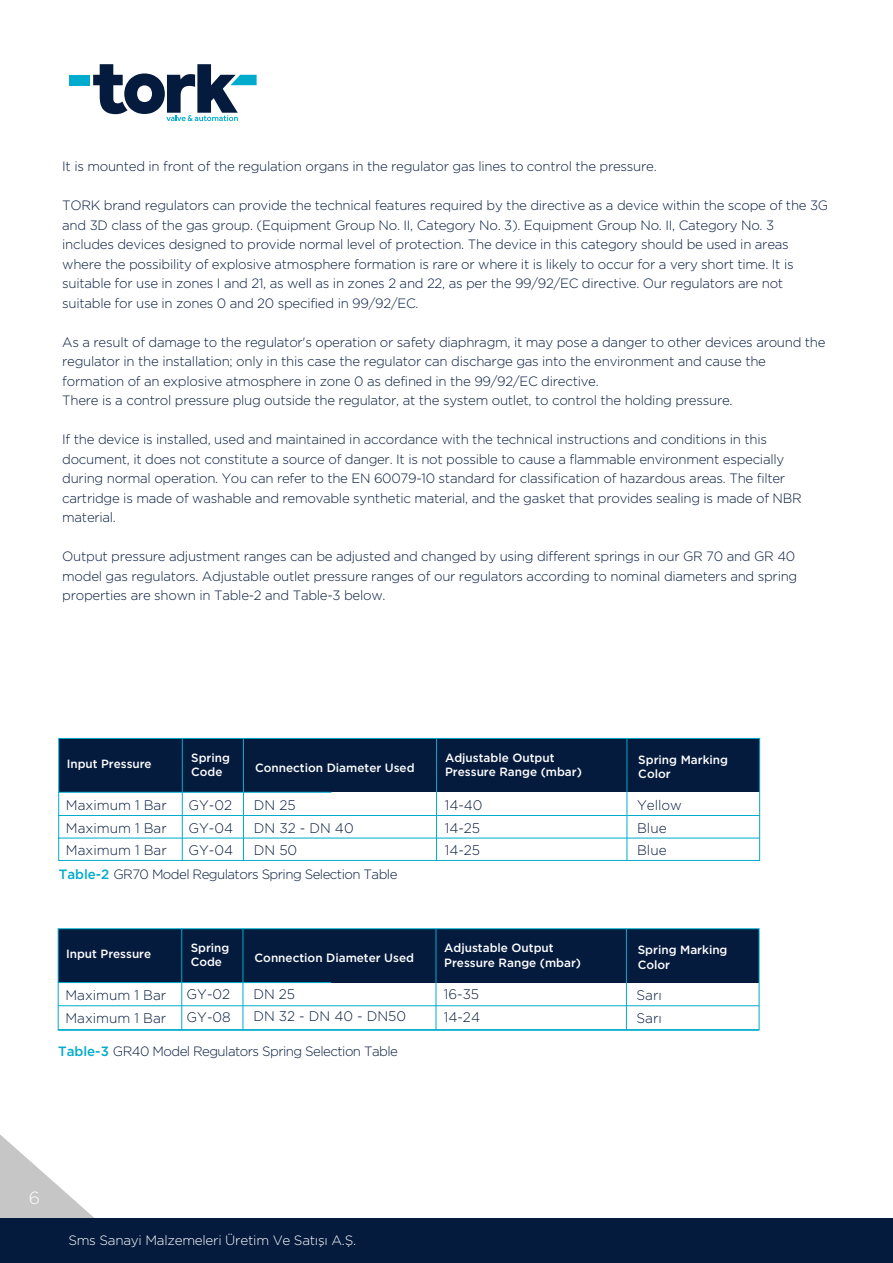
<style>
.page{position:relative;width:893px;height:1263px;background:#fff}
.page>*{position:absolute;margin:0;border:0;box-sizing:border-box;transform-origin:0 0}
.t1{font:300 17.7px "Gotham HTF";color:#fdfefd}
.t2{font:300 13.8px/22.6px "Gotham HTF";color:#051b3e}
.t3{font:300 13.5px/19.5px "Gotham HTF";letter-spacing:-.02em;color:#051b3e}
.t4{font:300 13.5px "Gotham HTF";letter-spacing:-.04em;color:#051b3e}
.t5{font:300 13.5px "Gotham";letter-spacing:-.02em;color:#fff}
.t6{font:500 12px/14.4px "Gotham HTF";color:#fff}
.t7{font:500 11.85px/14.2px "Gotham HTF";color:#fff}
.s1{font-weight:500;color:#00abcd}
</style>
<div class="page">
<div style="left:59px;top:738px;width:701px;height:54px;background:#051b3e"></div>
<div style="left:59px;top:738px;width:701px;height:123px;border:1px solid #00abcd"></div>
<hr style="left:59px;top:792px;width:272px;height:1px;background:#00abcd">
<hr style="left:59px;top:815px;width:701px;height:1px;background:#00abcd">
<hr style="left:182px;top:738px;width:1px;height:122px;background:#00abcd">
<hr style="left:243px;top:738px;width:1px;height:122px;background:#00abcd">
<hr style="left:627px;top:738px;width:1px;height:122px;background:#00abcd">
<hr style="left:436px;top:738px;width:1px;height:122px;background:#00abcd">
<hr style="left:58px;top:838px;width:702px;height:1px;background:#00abcd">
<div style="left:58px;top:929px;width:701px;height:53px;background:#051b3e"></div>
<div style="left:58px;top:928px;width:701px;height:102px;border:1px solid #00abcd"></div>
<hr style="left:58px;top:982px;width:273px;height:1px;background:#00abcd">
<hr style="left:58px;top:1005px;width:701px;height:1px;background:#00abcd">
<hr style="left:181px;top:929px;width:1px;height:101px;background:#00abcd">
<hr style="left:243px;top:929px;width:1px;height:101px;background:#00abcd">
<hr style="left:626px;top:928px;width:1px;height:102px;background:#00abcd">
<hr style="left:436px;top:929px;width:1px;height:101px;background:#00abcd">
<hr style="left:58px;top:1030px;width:701px;height:1px;background:#00abcd">
<svg style="left:0;top:1134px;width:145px;height:85px"></svg>
<div style="left:0;top:1219px;width:893px;height:44px;background:#051b3e"></div>
<svg style="left:93px;top:64px;width:164px;height:57px"></svg>
<div style="left:69px;top:75px;width:21px;height:10px;background:#00abcd"></div>
<p class="t3" style="left:62px;top:156px;width:596px">It is mounted in front of the regulation organs in the regulator gas lines to control the pressure.</p>
<p class="t3" style="left:62px;top:195px;width:768px">TORK brand regulators can provide the technical features required by the directive as a device within the scope of the 3G and 3D class of the gas group. (Equipment Group No. II, Category No. 3). Equipment Group No. II, Category No. 3 includes devices designed to provide normal level of protection. The device in this category should be used in areas where the possibility of explosive atmosphere formation is rare or where it is likely to occur for a very short time. It is suitable for use in zones I and 21, as well as in zones 2 and 22, as per the 99/92/EC directive. Our regulators are not suitable for use in zones 0 and 20 specified in 99/92/EC.</p>
<p class="t3" style="left:62px;top:332px;width:765px">As a result of damage to the regulator's operation or safety diaphragm, it may pose a danger to other devices around the regulator in the installation; only in this case the regulator can discharge gas into the environment and cause the formation of an explosive atmosphere in zone 0 as defined in the 99/92/EC directive.<br>There is a control pressure plug outside the regulator, at the system outlet, to control the holding pressure.</p>
<p class="t3" style="left:62px;top:429px;width:741px">If the device is installed, used and maintained in accordance with the technical instructions and conditions in this document, it does not constitute a source of danger. It is not possible to cause a flammable environment especially during normal operation. You can refer to the EN 60079-10 standard for classification of hazardous areas. The filter cartridge is made of washable and removable synthetic material, and the gasket that provides sealing is made of NBR material.</p>
<p class="t3" style="left:62px;top:546px;width:737px">Output pressure adjustment ranges can be adjusted and changed by using different springs in our GR 70 and GR 40 model gas regulators. Adjustable outlet pressure ranges of our regulators according to nominal diameters and spring properties are shown in Table-2 and Table-3 below.</p>
<p class="t7" style="left:67px;top:756px;width:87px">Input Pressure</p>
<p class="t7" style="left:191px;top:750px;width:40px">Spring<br>Code</p>
<p class="t6" style="left:255px;top:760px;width:161px">Connection Diameter Used</p>
<p class="t6" style="left:445px;top:750px;width:138px">Adjustable Output<br>Pressure Range (mbar)</p>
<p class="t6" style="left:638px;top:752px;width:91px">Spring Marking<br>Color</p>
<p class="t2" style="left:188px;top:794px;width:46px;text-align:justify">GY-02<br>GY-04<br>GY-04</p>
<p class="t2" style="left:254px;top:794px;width:101px">DN 25<br>DN 32 - DN 40<br>DN 50</p>
<p class="t2" style="left:445px;top:794px;width:39px">14-40<br>14-25<br>14-25</p>
<p class="t2" style="left:637px;top:793px;width:46px">Yellow<br>Blue<br>Blue</p>
<p class="t2" style="left:66px;top:794px;width:102px;text-align:justify">Maximum 1 Bar Maximum 1 Bar Maximum 1 Bar</p>
<p class="t4" style="left:59px;top:866px;width:340px"><span class="s1">Table-2</span> GR70 Model Regulators Spring Selection Table</p>
<p class="t7" style="left:66px;top:947px;width:87px">Input Pressure</p>
<p class="t7" style="left:191px;top:940px;width:40px">Spring<br>Code</p>
<p class="t6" style="left:255px;top:951px;width:161px">Connection Diameter Used</p>
<p class="t6" style="left:444px;top:940px;width:138px">Adjustable Output<br>Pressure Range (mbar)</p>
<p class="t6" style="left:638px;top:942px;width:91px">Spring Marking<br>Color</p>
<p class="t2" style="left:187px;top:983px;width:46px">GY-02<br>GY-08</p>
<p class="t2" style="left:253px;top:982px;width:154px">DN 25<br>DN 32 - DN 40 - DN50</p>
<p class="t2" style="left:444px;top:983px;width:38px">16-35<br>14-24</p>
<p class="t2" style="left:637px;top:983px;width:27px">Sarı<br>Sarı</p>
<p class="t2" style="left:65px;top:984px;width:102px">Maximum 1 Bar<br>Maximum 1 Bar</p>
<p class="t4" style="left:58px;top:1044px;width:341px"><span class="s1">Table-3</span> GR40 Model Regulators Spring Selection Table</p>
<h1 class="t1" style="left:29px;top:1187px;width:13px">6</h1>
<p class="t5" style="left:68px;top:1232px;width:289px">Sms Sanayi Malzemeleri Üretim Ve Satışı A.Ş.</p>
</div>
